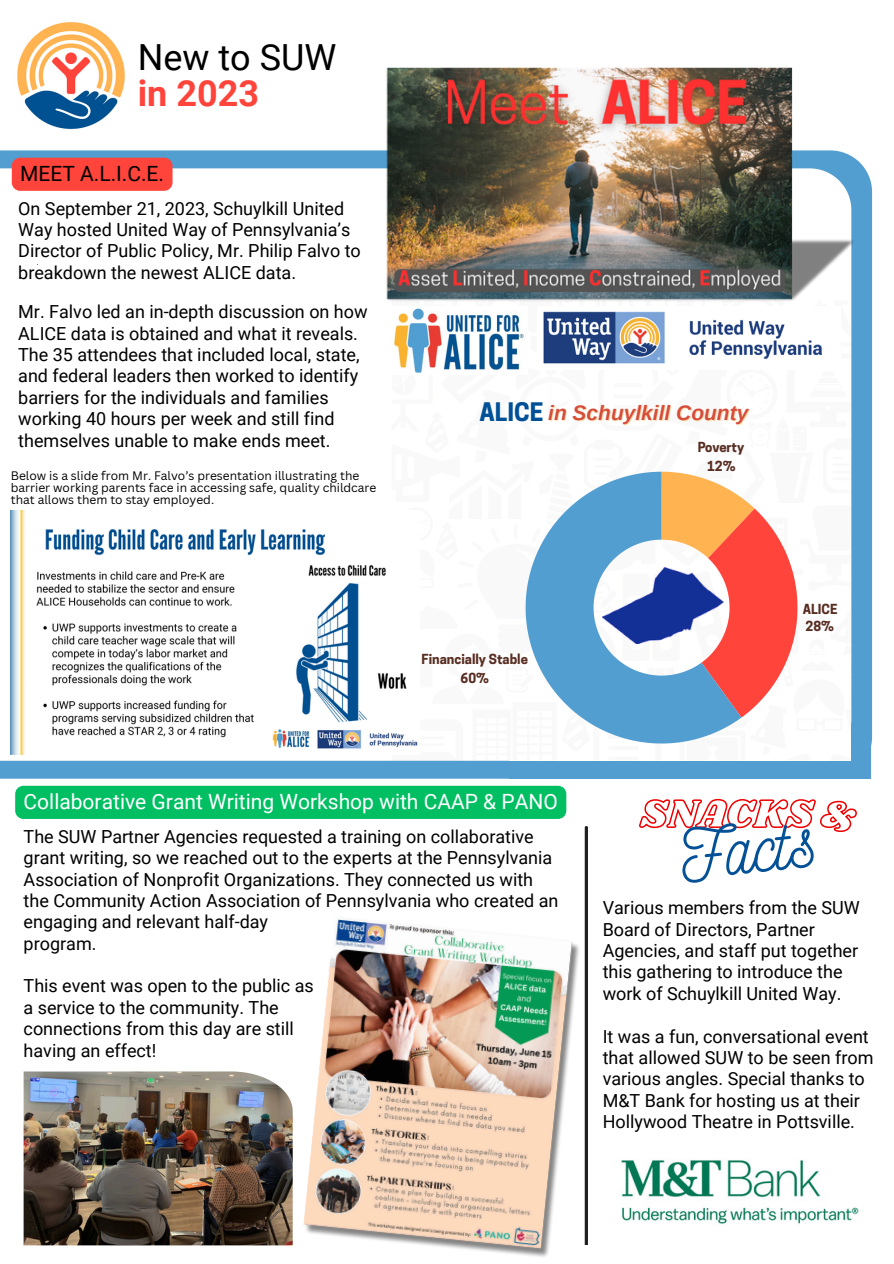
<style>
.page{position:relative;width:894px;height:1264px;background:#fff}
.page>*{position:absolute;margin:0;border:0;box-sizing:border-box;transform-origin:0 0}
.t1{font:69.9px "Nickainley";color:#045197}
.t2{font:36px/36px "Roboto";color:#000}
.t3{font:700 24px "Cooper Hewitt";color:#005097}
.t4{font:21px "Roboto";color:#fff}
.t5{font:italic 700 21px "Arimo";color:#d64e3b}
.t6{font:21px "Roboto";color:#000}
.t7{font:18px/21.3px "Roboto";color:#000}
.t8{font:700 13.05px/18.9px "Cooper Hewitt";color:#582e23;text-align:center}
.t9{font:12px/12px "Canva Sans";color:#000}
.s1{font-weight:700;color:#ff443b}
</style>
<div class="page">
<div style="left:0;top:150px;width:871px;height:628px;background:#539ed0"></div>
<div style="left:509px;top:552px;width:362px;height:226px;background:#539ed0"></div>
<svg style="left:0;top:168px;width:390px;height:592px"></svg>
<img style="left:0;top:22px;width:146px;height:129px">
<img style="left:24px;top:1071px;width:268px;height:174px">
<svg style="left:584px;top:826px;width:3px;height:419px"></svg>
<div style="left:12px;top:158px;width:160px;height:33px;background:#ff443b;border-radius:8px"></div>
<img style="left:383px;top:67px;width:473px;height:251px">
<svg style="left:390px;top:298px;width:461px;height:463px"></svg>
<svg style="left:525px;top:471px;width:216px;height:272px"></svg>
<img style="left:602px;top:567px;width:121px;height:77px">
<img style="left:303px;top:913px;width:282px;height:344px">
<img style="left:621px;top:1160px;width:237px;height:64px">
<img style="left:11px;top:510px;width:408px;height:244px">
<div style="left:15px;top:785px;width:551px;height:34px;background:#00bf63"></div>
<svg style="left:639px;top:798px;width:218px;height:34px"></svg>
<h3 class="t2" style="left:138px;top:39px;width:200px">New to SUW <span class="s1">in 2023</span></h3>
<p class="t6" style="left:20px;top:161px;width:145px">MEET A.L.I.C.E.</p>
<p class="t7" style="left:18px;top:198px;width:344px">On September 21, 2023, Schuylkill United Way hosted United Way of Pennsylvania’s Director of Public Policy, Mr. Philip Falvo to breakdown the newest ALICE data.</p>
<h5 class="t7" style="left:18px;top:301px;width:351px">Mr. Falvo led an in-depth discussion on how ALICE data is obtained and what it reveals.<br>The 35 attendees that included local, state, and federal leaders then worked to identify barriers for the individuals and families working 40 hours per week and still find themselves unable to make ends meet.</h5>
<h2 class="t9" style="left:11px;top:470px;width:367px">Below is a slide from Mr. Falvo’s presentation illustrating the barrier working parents face in accessing safe, quality childcare</h2>
<p class="t9" style="left:11px;top:494px;width:205px">that allows them to stay employed.</p>
<p class="t3" style="left:479px;top:403px;width:65px">ALICE</p>
<p class="t5" style="left:548px;top:401px;width:202px">in Schuylkill County</p>
<p class="t8" style="left:697px;top:439px;width:48px">Poverty<br>12%</p>
<p class="t8" style="left:421px;top:651px;width:108px">Financially Stable<br>60%</p>
<p class="t8" style="left:802px;top:602px;width:36px;line-height:16.6px;text-align:left">ALICE<br>28%</p>
<h4 class="t4" style="left:24px;top:789px;width:535px">Collaborative Grant Writing Workshop with CAAP &amp; PANO</h4>
<p class="t7" style="left:24px;top:826px;width:536px">The SUW Partner Agencies requested a training on collaborative grant writing, so we reached out to the experts at the Pennsylvania Association of Nonprofit Organizations. They connected us with the Community Action Association of Pennsylvania who created an</p>
<p class="t7" style="left:24px;top:911px;width:246px">engaging and relevant half-day</p>
<p class="t7" style="left:24px;top:932px;width:74px">program.</p>
<p class="t7" style="left:24px;top:975px;width:291px">This event was open to the public as</p>
<p class="t7" style="left:24px;top:997px;width:256px">a service to the community. The</p>
<p class="t7" style="left:24px;top:1018px;width:272px">connections from this day are still</p>
<p class="t7" style="left:24px;top:1039px;width:134px">having an effect!</p>
<p class="t1" style="left:676px;top:810px;width:137px;rotate:-6deg">Facts</p>
<p class="t7" style="left:602px;top:897px;width:258px">Various members from the SUW<br>Board of Directors, Partner<br>Agencies, and staff put together this gathering to introduce the work of Schuylkill United Way.</p>
<h1 class="t7" style="left:602px;top:1025px;width:272px">It was a fun, conversational event that allowed SUW to be seen from various angles. Special thanks to<br>M&amp;T Bank for hosting us at their<br>Hollywood Theatre in Pottsville.</h1>
</div>
